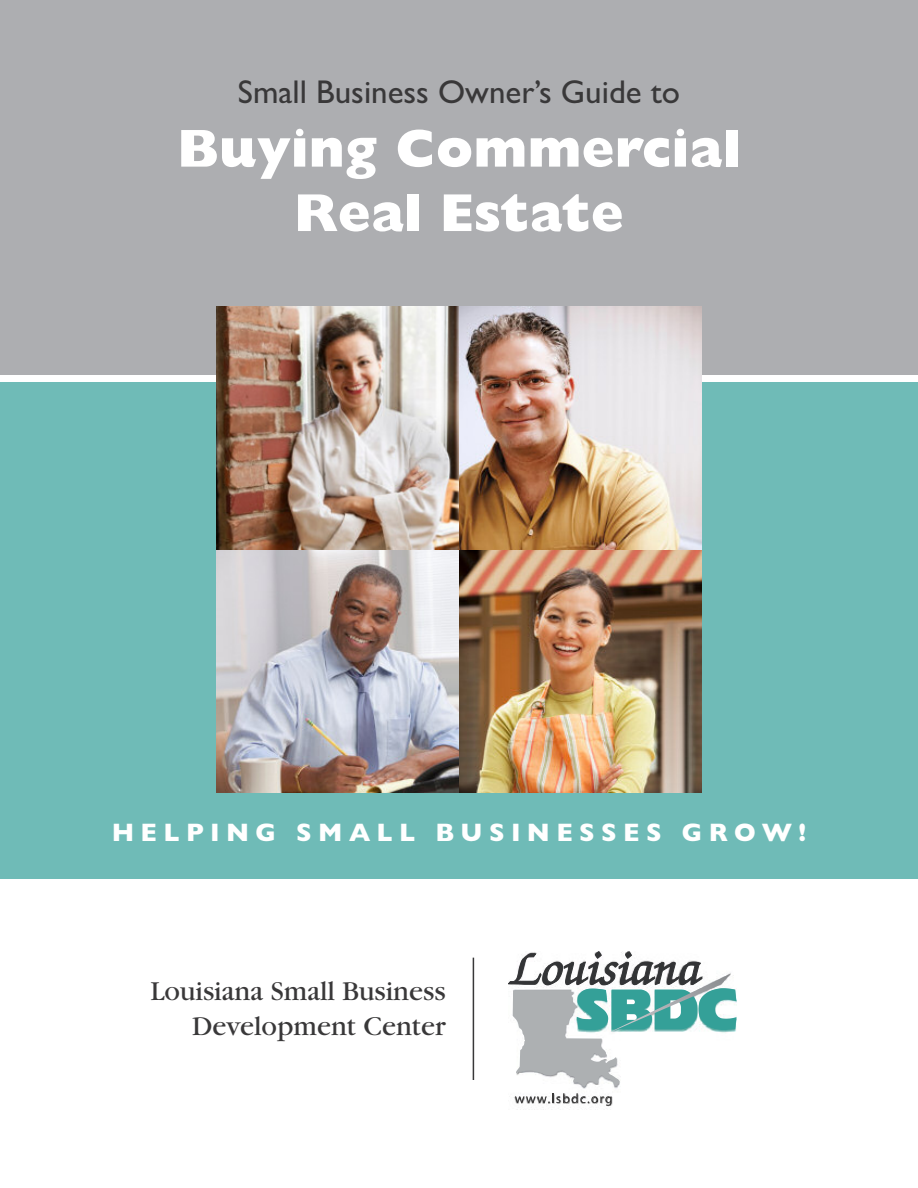
<style>
.page{position:relative;width:918px;height:1188px;background:#fff}
.page>*{position:absolute;margin:0;border:0;box-sizing:border-box;transform-origin:0 0}
.t1{font:800 53.7px/64.3px "Gill Sans";color:#fff;text-align:center}
.t2{font:33px "Gill Sans";color:#393839}
.t3{font:28.5px/34.2px "Garamond";color:#393839;text-align:right}
.t4{font:700 25.5px "Gill Sans";letter-spacing:.25em;color:#fff}
</style>
<div class="page">
<div style="left:0;top:0;width:918px;height:374px;background:#adaeb1"></div>
<hr style="left:473px;top:958px;width:1px;height:122px;background:#393839">
<div style="left:0;top:382px;width:918px;height:496px;background:#6fbbb7"></div>
<img style="left:216px;top:306px;width:486px;height:486px">
<svg style="left:508px;top:952px;width:228px;height:135px"></svg>
<svg style="left:515px;top:1093px;width:97px;height:13px"></svg>
<p class="t2" style="left:238px;top:73px;width:444px">Small Business Owner’s Guide to</p>
<h1 class="t1" style="left:177px;top:121px;width:565px">Buying Commercial<br>Real Estate</h1>
<p class="t4" style="left:112px;top:818px;width:696px">HELPING SMALL BUSINESSES GROW!</p>
<p class="t3" style="left:150px;top:977px;width:297px">Louisiana Small Business<br>Development Center</p>
</div>
